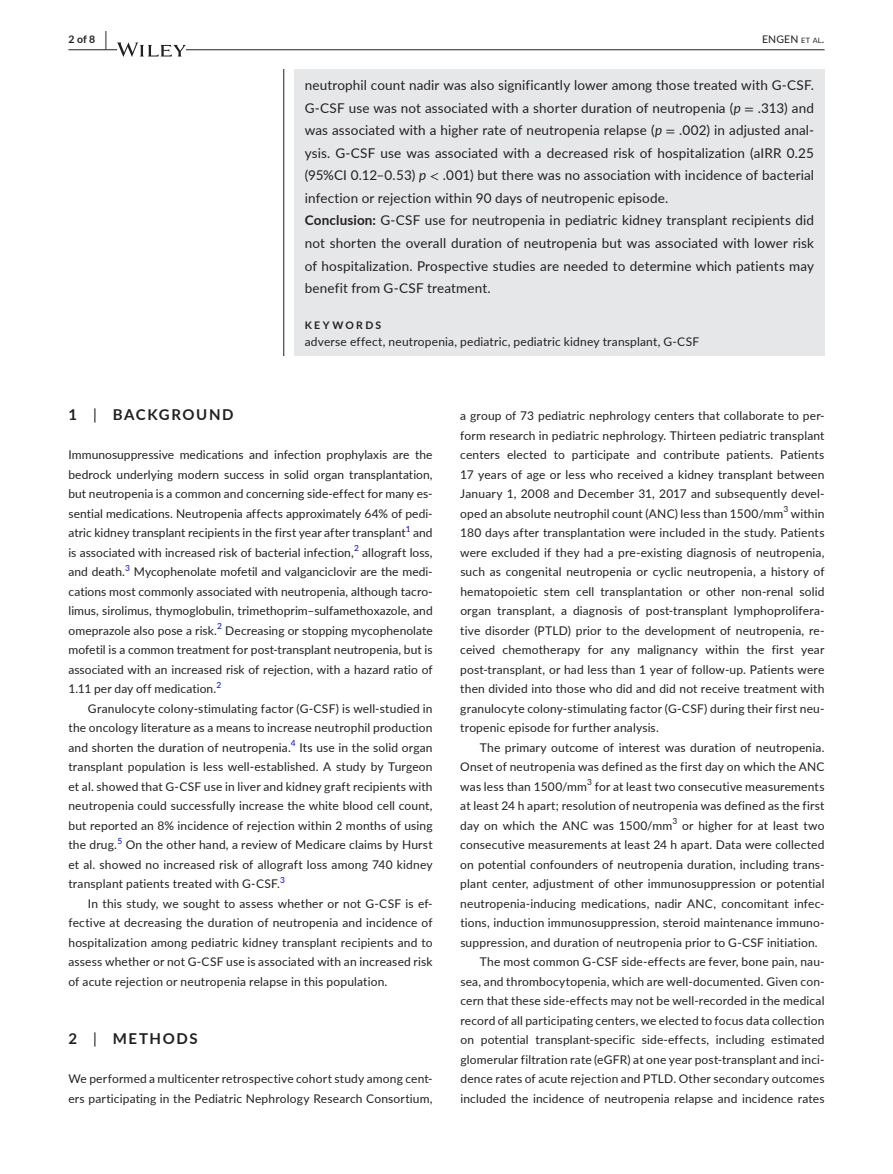
<style>
.page{position:relative;width:893px;height:1174px;background:#fff}
.page>*{position:absolute;margin:0;border:0;box-sizing:border-box;transform-origin:0 0}
.t1{font:700 15px "Lato";letter-spacing:.105em;color:#231f20}
.t2{font:13.5px/22.5px "Lato";letter-spacing:.01em;color:#231f20}
.t3{font:12px/19.5px "Lato";letter-spacing:.015em;color:#231f20;text-align:justify}
.t4{font:700 10.5px "Lato";letter-spacing:.22em;color:#231f20}
.t5{font:10.5px "Lato";letter-spacing:.01em;color:#231f20}
.t6{font:8.4px "Lato";color:#00f}
.t7{font:8.4px "Lato";color:#231f20}
.s1{font-size:19.5px}
.s2{font-size:7.35px}
.s3{font-style:italic}
.s4{font-family:"STIX"}
.s5{font-weight:700}
.s6{font-weight:400}
</style>
<div class="page">
<hr style="left:68px;top:49px;width:756px;height:1px;background:#231f20">
<svg style="left:117px;top:42px;width:69px;height:15px"></svg>
<div style="left:294px;top:69px;width:530px;height:287px;background:#e6e7e9"></div>
<hr style="left:283px;top:69px;width:1px;height:287px;background:#231f20">
<p class="t4" style="left:68px;top:31px;width:40px">2 of 8 <span class="s1">|</span></p>
<p class="t5" style="left:762px;top:31px;width:64px">ENGEN <span class="s2">et al</span>.</p>
<p class="t2" style="left:305px;top:74px;width:511px">neutrophil count nadir was also significantly lower among those treated with G-CSF.<br>G-CSF use was not associated with a shorter duration of neutropenia (<span class="s3">p</span> <span class="s4">=</span> .313) and was associated with a higher rate of neutropenia relapse (<span class="s3">p</span> <span class="s4">=</span> .002) in adjusted anal&shy;ysis. G-CSF use was associated with a decreased risk of hospitalization (aIRR 0.25 (95%CI 0.12–0.53) <span class="s3">p</span> <span class="s4">&lt;</span> .001) but there was no association with incidence of bacterial infection or rejection within 90 days of neutropenic episode.<br><span class="s5">Conclusion:</span> G-CSF use for neutropenia in pediatric kidney transplant recipients did not shorten the overall duration of neutropenia but was associated with lower risk of hospitalization. Prospective studies are needed to determine which patients may benefit from G-CSF treatment.</p>
<p class="t4" style="left:305px;top:317px;width:78px">KEYWORDS</p>
<p class="t3" style="left:305px;top:331px;width:396px">adverse effect, neutropenia, pediatric, pediatric kidney transplant, G-CSF</p>
<p class="t1" style="left:68px;top:404px;width:167px">1 <span class="s6">|</span> BACKGROUND</p>
<p class="t3" style="left:68px;top:444px;width:366px">Immunosuppressive medications and infection prophylaxis are the bedrock underlying modern success in solid organ transplantation, but neutropenia is a common and concerning side-effect for many es&shy;sential medications. Neutropenia affects approximately 64% of pedi&shy;atric kidney transplant recipients in the first year after transplant</p>
<p class="t6" style="left:406px;top:523px;width:6px">1</p>
<p class="t3" style="left:413px;top:522px;width:21px">and</p>
<p class="t3" style="left:68px;top:542px;width:287px">is associated with increased risk of bacterial infection,</p>
<p class="t6" style="left:354px;top:542px;width:6px">2</p>
<p class="t3" style="left:362px;top:542px;width:72px">allograft loss,</p>
<p class="t3" style="left:68px;top:561px;width:58px">and death.</p>
<p class="t6" style="left:125px;top:562px;width:6px">3</p>
<p class="t3" style="left:68px;top:561px;width:366px;text-indent:65px">Mycophenolate mofetil and valganciclovir are the medi&shy;cations most commonly associated with neutropenia, although tacro&shy;limus, sirolimus, thymoglobulin, trimethoprim–sulfamethoxazole, and omeprazole also pose a risk.</p>
<p class="t6" style="left:217px;top:620px;width:6px">2</p>
<p class="t3" style="left:68px;top:620px;width:366px;text-indent:157px">Decreasing or stopping mycophenolate mofetil is a common treatment for post-transplant neutropenia, but is associated with an increased risk of rejection, with a hazard ratio of 1.11 per day off medication.</p>
<p class="t6" style="left:216px;top:679px;width:6px">2</p>
<p class="t3" style="left:68px;top:698px;width:366px;text-indent:19px">Granulocyte colony-stimulating factor (G-CSF) is well-studied in the oncology literature as a means to increase neutrophil production and shorten the duration of neutropenia.</p>
<p class="t6" style="left:291px;top:737px;width:6px">4</p>
<p class="t3" style="left:68px;top:737px;width:366px;text-indent:231px">Its use in the solid organ transplant population is less well-established. A study by Turgeon et al. showed that G-CSF use in liver and kidney graft recipients with neutropenia could successfully increase the white blood cell count, but reported an 8% incidence of rejection within 2 months of using the drug.</p>
<p class="t6" style="left:117px;top:835px;width:6px">5</p>
<p class="t3" style="left:68px;top:834px;width:366px;text-indent:57px">On the other hand, a review of Medicare claims by Hurst et al. showed no increased risk of allograft loss among 740 kidney transplant patients treated with G-CSF.</p>
<p class="t6" style="left:280px;top:874px;width:6px">3</p>
<p class="t3" style="left:68px;top:893px;width:366px;text-indent:20px">In this study, we sought to assess whether or not G-CSF is ef&shy;fective at decreasing the duration of neutropenia and incidence of hospitalization among pediatric kidney transplant recipients and to assess whether or not G-CSF use is associated with an increased risk of acute rejection or neutropenia relapse in this population.</p>
<p class="t1" style="left:68px;top:1028px;width:131px">2 <span class="s6">|</span> METHODS</p>
<p class="t3" style="left:68px;top:1068px;width:366px">We performed a multicenter retrospective cohort study among cent&shy;ers participating in the Pediatric Nephrology Research Consortium,</p>
<p class="t3" style="left:460px;top:405px;width:366px">a group of 73 pediatric nephrology centers that collaborate to per&shy;form research in pediatric nephrology. Thirteen pediatric transplant centers elected to participate and contribute patients. Patients 17 years of age or less who received a kidney transplant between January 1, 2008 and December 31, 2017 and subsequently devel&shy;oped an absolute neutrophil count (ANC) less than 1500/mm<sup>3</sup> within 180 days after transplantation were included in the study. Patients were excluded if they had a pre-existing diagnosis of neutropenia, such as congenital neutropenia or cyclic neutropenia, a history of hematopoietic stem cell transplantation or other non-renal solid organ transplant, a diagnosis of post-transplant lymphoprolifera&shy;tive disorder (PTLD) prior to the development of neutropenia, re&shy;ceived chemotherapy for any malignancy within the first year post-transplant, or had less than 1 year of follow-up. Patients were then divided into those who did and did not receive treatment with granulocyte colony-stimulating factor (G-CSF) during their first neu&shy;tropenic episode for further analysis.</p>
<p class="t3" style="left:460px;top:737px;width:366px;text-indent:20px">The primary outcome of interest was duration of neutropenia.<br>Onset of neutropenia was defined as the first day on which the ANC was less than 1500/mm<sup>3</sup> for at least two consecutive measurements at least 24 h apart; resolution of neutropenia was defined as the first day on which the ANC was 1500/mm</p>
<p class="t7" style="left:672px;top:815px;width:6px">3</p>
<p class="t3" style="left:682px;top:815px;width:144px">or higher for at least two</p>
<p class="t3" style="left:460px;top:834px;width:366px">consecutive measurements at least 24 h apart. Data were collected</p>
<p class="t3" style="left:460px;top:854px;width:366px">on potential confounders of neutropenia duration, including trans-</p>
<p class="t3" style="left:460px;top:873px;width:366px">plant center, adjustment of other immunosuppression or potential</p>
<p class="t3" style="left:460px;top:893px;width:366px">neutropenia-inducing medications, nadir ANC, concomitant infec-</p>
<p class="t3" style="left:460px;top:912px;width:366px">tions, induction immunosuppression, steroid maintenance immuno-</p>
<p class="t3" style="left:460px;top:932px;width:359px">suppression, and duration of neutropenia prior to G-CSF initiation.</p>
<p class="t3" style="left:480px;top:951px;width:346px">The most common G-CSF side-effects are fever, bone pain, nau-</p>
<p class="t3" style="left:460px;top:971px;width:366px">sea, and thrombocytopenia, which are well-documented. Given con-</p>
<p class="t3" style="left:460px;top:990px;width:366px">cern that these side-effects may not be well-recorded in the medical</p>
<p class="t3" style="left:460px;top:1010px;width:366px">record of all participating centers, we elected to focus data collection</p>
<p class="t3" style="left:460px;top:1029px;width:366px">on potential transplant-specific side-effects, including estimated</p>
<p class="t3" style="left:460px;top:1049px;width:366px">glomerular filtration rate (eGFR) at one year post-transplant and inci-</p>
<p class="t3" style="left:460px;top:1068px;width:366px">dence rates of acute rejection and PTLD. Other secondary outcomes</p>
<p class="t3" style="left:460px;top:1088px;width:366px">included the incidence of neutropenia relapse and incidence rates</p>
</div>
